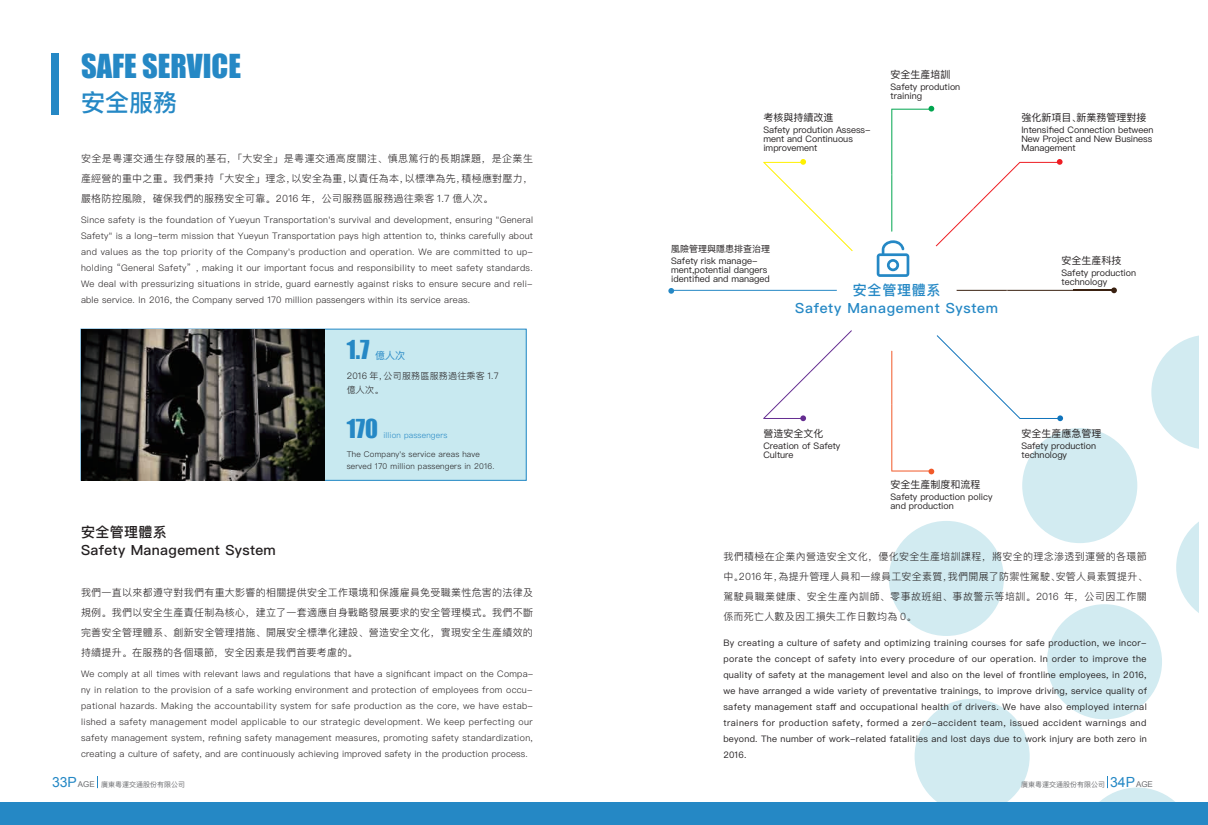
<style>
.page{position:relative;width:1208px;height:825px;background:#fff}
.page>*{position:absolute;margin:0;border:0;box-sizing:border-box;transform-origin:0 0}
.t1{font:30.4px "Impact";color:#2588c5}
.t2{font:24px "Impact";color:#2588c5}
.t3{font:500 24px "Ping Fang SC";color:#2588c5}
.t4{font:500 14px/18px "Ping Fang SC";letter-spacing:.025em;color:#231f20}
.t5{font:500 14px/18px "Ping Fang SC";letter-spacing:.05em;color:#2588c5;text-align:center}
.t6{font:300 10px/20px "Ping Fang SC";letter-spacing:.025em;color:#231f20;text-align:justify}
.t7{font:10px "Ping Fang SC";color:#231f20}
.t8{font:10px "Ping Fang SC";color:#2588c5}
.t9{font:300 9px/16px "Ping Fang SC";letter-spacing:.025em;color:#231f20;text-align:justify}
.t10{font:9px/9px "Ping Fang SC";color:#231f20}
.t11{font:300 8px/12px "Ping Fang SC";letter-spacing:.025em;color:#231f20}
.t12{font:300 8px "Ping Fang SC";letter-spacing:.025em;color:#2588c5}
.t13{font:7px "Ping Fang SC";color:#6c6d70}
.s1{font-family:"Arial";font-size:14px;color:#2588c5}
.s2{font-family:"Arial";font-size:8px}
</style>
<div class="page">
<div style="left:1022px;top:428px;width:115px;height:115px;background:#d2ebf1;border-radius:50%"></div>
<div style="left:888px;top:521px;width:116px;height:115px;background:#d2ebf1;border-radius:50%"></div>
<div style="left:914px;top:699px;width:115px;height:115px;background:#d2ebf1;border-radius:50%"></div>
<div style="left:1047px;top:604px;width:115px;height:115px;background:#d2ebf1;border-radius:50%"></div>
<svg style="left:1176px;top:522px;width:22px;height:90px"></svg>
<svg style="left:1151px;top:336px;width:47px;height:113px"></svg>
<div style="left:324px;top:329px;width:202px;height:151px;background:#c8e9f0"></div>
<div style="left:51px;top:53px;width:8px;height:61px;background:#2588c5"></div>
<svg style="left:1099px;top:777px;width:76px;height:25px"></svg>
<img style="left:81px;top:329px;width:243px;height:151px">
<hr style="left:1073px;top:290px;width:40px;height:1px;background:#3a2111">
<svg style="left:1111px;top:287px;width:6px;height:6px"></svg>
<svg style="left:668px;top:106px;width:405px;height:368px"></svg>
<div style="left:0;top:802px;width:1208px;height:23px;background:#2588c5"></div>
<h1 class="t1" style="left:81px;top:43px;width:161px">SAFE SERVICE</h1>
<h2 class="t3" style="left:81px;top:88px;width:97px">安全服務</h2>
<p class="t6" style="left:81px;top:149px;width:453px">安全是粵運交通生存發展的基石，「大安全」是粵運交通高度關注、慎思篤行的長期課題，是企業生產經營的重中之重。我們秉持「大安全」理念，以安全為重，以責任為本，以標準為先，積極應對壓力，嚴格防控風險，確保我們的服務安全可靠。2016 年，公司服務區服務過往乘客 1.7 億人次。</p>
<p class="t9" style="left:81px;top:212px;width:453px">Since safety is the foundation of Yueyun Transportation's survival and development, ensuring "General Safety" is a long-term mission that Yueyun Transportation pays high attention to, thinks carefully about and values as the top priority of the Company's production and operation. We are committed to up&shy;holding “General Safety” , making it our important focus and responsibility to meet safety standards.<br>We deal with pressurizing situations in stride, guard earnestly against risks to ensure secure and reli&shy;able service. In 2016, the Company served 170 million passengers within its service areas.</p>
<h3 class="t4" style="left:81px;top:523px;width:196px">安全管理體系<br>Safety Management System</h3>
<h2 class="t2" style="left:347px;top:331px;width:24px">1.7</h2>
<p class="t8" style="left:375px;top:349px;width:31px">億人次</p>
<p class="t9" style="left:347px;top:369px;width:153px;line-height:14px">2016 年，公司服務區服務過往乘客 1.7億人次。</p>
<h2 class="t2" style="left:347px;top:410px;width:33px">170</h2>
<p class="t12" style="left:383px;top:430px;width:65px">illion passengers</p>
<p class="t11" style="left:347px;top:448px;width:149px">The Company's service areas have served 170 million passengers in 2016.</p>
<p class="t6" style="left:81px;top:582px;width:453px">我們一直以來都遵守對我們有重大影響的相關提供安全工作環境和保護雇員免受職業性危害的法律及規例。我們以安全生產責任制為核心，建立了一套適應自身戰略發展要求的安全管理模式。我們不斷完善安全管理體系、創新安全管理措施、開展安全標準化建設、營造安全文化，實現安全生產績效的持續提升。在服務的各個環節，安全因素是我們首要考慮的。</p>
<p class="t9" style="left:81px;top:666px;width:454px">We comply at all times with relevant laws and regulations that have a significant impact on the Compa&shy;ny in relation to the provision of a safe working environment and protection of employees from occu&shy;pational hazards. Making the accountability system for safe production as the core, we have estab&shy;lished a safety management model applicable to our strategic development. We keep perfecting our safety management system, refining safety management measures, promoting safety standardization, creating a culture of safety, and are continuously achieving improved safety in the production process.</p>
<p class="t7" style="left:763px;top:111px;width:71px">考核與持續改進</p>
<p class="t10" style="left:763px;top:125px;width:109px">Safety prodution Assess&shy;ment and Continuous improvement</p>
<p class="t7" style="left:890px;top:68px;width:61px">安全生產培訓</p>
<p class="t10" style="left:890px;top:82px;width:71px">Safety prodution training</p>
<p class="t7" style="left:1021px;top:111px;width:127px">強化新項目、新業務管理對接</p>
<p class="t10" style="left:1021px;top:125px;width:133px;text-align:justify">Intensified Connection between New Project and New Business Management</p>
<p class="t10" style="left:671px;top:242px;width:100px;line-height:12px">風險管理與隱患排查治理<br>Safety risk manage-</p>
<p class="t10" style="left:671px;top:265px;width:100px">ment,potential dangers identified and managed</p>
<h3 class="t5" style="left:795px;top:281px;width:204px">安全管理體系<br>Safety Management System</h3>
<p class="t7" style="left:1061px;top:254px;width:61px">安全生產科技</p>
<p class="t10" style="left:1061px;top:268px;width:76px">Safety production technology</p>
<p class="t7" style="left:763px;top:427px;width:61px">營造安全文化</p>
<p class="t10" style="left:763px;top:441px;width:79px">Creation of Safety<br>Culture</p>
<p class="t7" style="left:890px;top:478px;width:91px">安全生產制度和流程</p>
<p class="t10" style="left:890px;top:492px;width:103px">Safety production policy and production</p>
<p class="t7" style="left:1021px;top:427px;width:82px">安全生產應急管理</p>
<p class="t10" style="left:1021px;top:441px;width:76px">Safety production technology</p>
<p class="t6" style="left:723px;top:546px;width:426px">我們積極在企業內營造安全文化，優化安全生產培訓課程，將安全的理念滲透到運營的各環節中。2016年，為提升管理人員和一線員工安全素質，我們開展了防禦性駕駛、安管人員素質提升、駕駛員職業健康、安全生產內訓師、零事故班組、事故警示等培訓。2016 年，公司因工作關係而死亡人數及因工損失工作日數均為 0。</p>
<p class="t10" style="left:723px;top:635px;width:425px;line-height:16px;text-align:justify">By creating a culture of safety and optimizing training courses for safe production, we incor&shy;porate the concept of safety into every procedure of our operation. In order to improve the quality of safety at the management level and also on the level of frontline employees, in 2016, we have arranged a wide variety of preventative trainings, to improve driving, service quality of safety management staff and occupational health of drivers. We have also employed internal trainers for production safety, formed a zero-accident team, issued accident warnings and beyond. The number of work-related fatalities and lost days due to work injury are both zero in 2016.</p>
<p class="t13" style="left:52px;top:780px;width:135px"><span class="s1">33P</span><span class="s2">AGE</span> 廣東粵運交通股份有限公司</p>
<p class="t13" style="left:1021px;top:780px;width:133px">廣東粵運交通股份有限公司 <span class="s1">34P</span><span class="s2">AGE</span></p>
</div>
